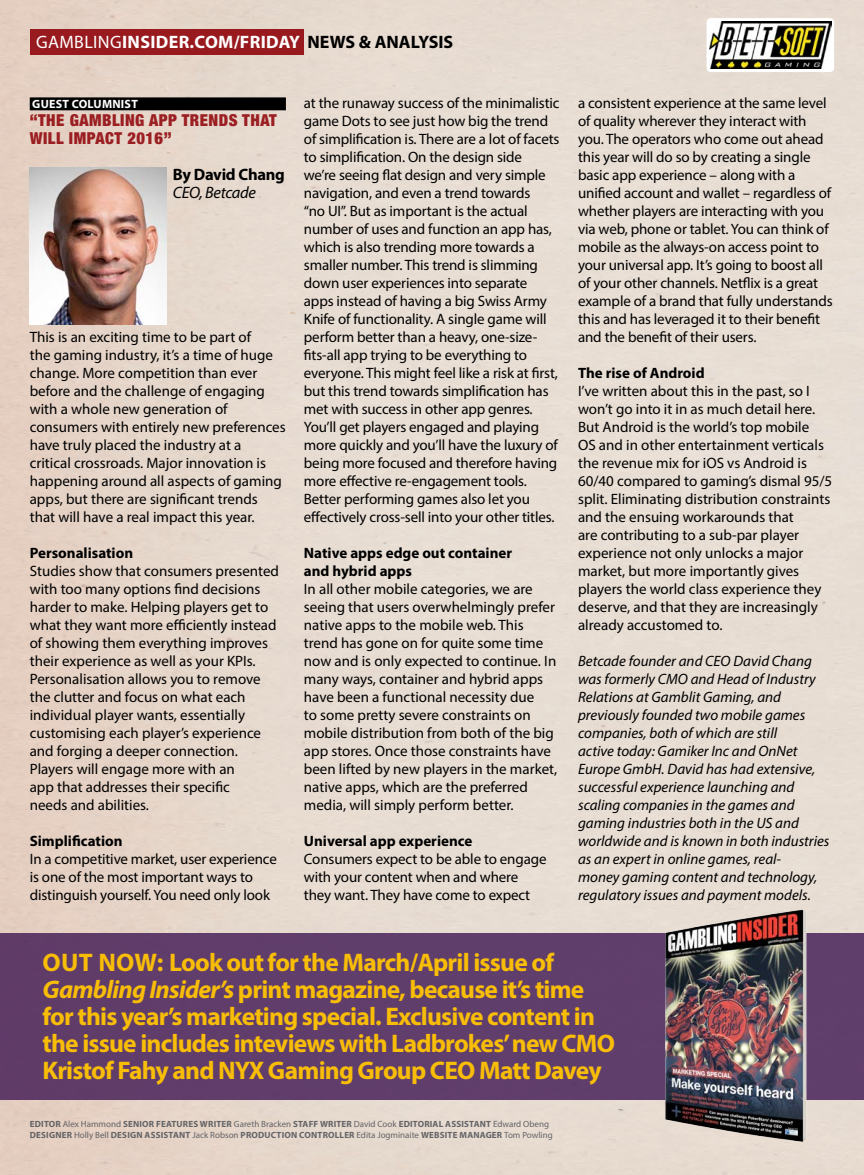
<style>
.page{position:relative;width:864px;height:1175px;background:#fff}
.page>*{position:absolute;margin:0;border:0;box-sizing:border-box;transform-origin:0 0}
.t1{font:700 25.5px/27px "Myriad Pro";letter-spacing:-.03em;color:#f8bd07}
.t2{font:700 18px "Myriad Pro";letter-spacing:.005em;color:#fff}
.t3{font:900 condensed 16.5px/18px "Helvetica Neue LT Std";letter-spacing:.03em;color:#9b1f22}
.t4{font:700 16.5px "Myriad Pro";letter-spacing:-.02em;color:#000}
.t5{font:italic 16.5px "Myriad Pro";letter-spacing:-.02em;color:#000}
.t6{font:15px/18px "Myriad Pro";letter-spacing:-.005em;color:#000}
.t7{font:italic 15px/18px "Myriad Pro";color:#000}
.t8{font:700 15px/18px "Myriad Pro";color:#000}
.t9{font:700 12px "Myriad Pro";letter-spacing:.02em;color:#fff}
.t10{font:700 9px/11.6px "Myriad Pro";letter-spacing:.02em;color:#636366}
.s1{font-weight:400}
.s2{color:#000}
.s3{font-style:italic}
</style>
<div class="page">
<img style="left:0;top:0;width:864px;height:1174px">
<div style="left:30px;top:29px;width:274px;height:25px;background:#981a1e"></div>
<div style="left:30px;top:97px;width:256px;height:13px;background:#000"></div>
<div style="left:0;top:932px;width:864px;height:167px;background:#603e6c"></div>
<img style="left:631px;top:896px;width:204px;height:257px">
<img style="left:30px;top:168px;width:137px;height:156px">
<svg style="left:707px;top:18px;width:127px;height:54px"></svg>
<img style="left:710px;top:22px;width:121px;height:46px">
<p class="t2" style="left:36px;top:30px;width:419px"><span class="s1">GAMBLING</span>INSIDER.COM/FRIDAY <span class="s2">NEWS &amp; ANALYSIS</span></p>
<p class="t9" style="left:32px;top:96px;width:107px">GUEST COLUMNIST</p>
<p class="t3" style="left:30px;top:111px;width:248px">“THE GAMBLING APP TRENDS THAT<br>WILL IMPACT 2016”</p>
<p class="t4" style="left:173px;top:164px;width:113px">By David Chang</p>
<p class="t5" style="left:173px;top:182px;width:85px">CEO, Betcade</p>
<p class="t6" style="left:30px;top:328px;width:258px">This is an exciting time to be part of<br>the gaming industry, it’s a time of huge change. More competition than ever before and the challenge of engaging with a whole new generation of consumers with entirely new preferences have truly placed the industry at a critical crossroads. Major innovation is happening around all aspects of gaming apps, but there are significant trends that will have a real impact this year.</p>
<p class="t8" style="left:30px;top:543px;width:105px">Personalisation</p>
<p class="t6" style="left:30px;top:562px;width:251px">Studies show that consumers presented with too many options find decisions harder to make. Helping players get to what they want more efficiently instead of showing them everything improves their experience as well as your KPIs.<br>Personalisation allows you to remove the clutter and focus on what each individual player wants, essentially customising each player’s experience and forging a deeper connection.<br>Players will engage more with an<br>app that addresses their specific<br>needs and abilities.</p>
<p class="t8" style="left:30px;top:831px;width:94px">Simplification</p>
<p class="t6" style="left:30px;top:850px;width:249px">In a competitive market, user experience is one of the most important ways to distinguish yourself. You need only look</p>
<p class="t6" style="left:304px;top:94px;width:257px">at the runaway success of the minimalistic game Dots to see just how big the trend of simplification is. There are a lot of facets to simplification. On the design side<br>we’re seeing flat design and very simple navigation, and even a trend towards<br>“no UI”. But as important is the actual number of uses and function an app has, which is also trending more towards a smaller number. This trend is slimming down user experiences into separate apps instead of having a big Swiss Army Knife of functionality. A single game will perform better than a heavy, one-size&shy;fits-all app trying to be everything to everyone. This might feel like a risk at first, but this trend towards simplification has met with success in other app genres.<br>You’ll get players engaged and playing more quickly and you’ll have the luxury of being more focused and therefore having more effective re-engagement tools.<br>Better performing games also let you effectively cross-sell into your other titles.</p>
<p class="t8" style="left:304px;top:543px;width:210px">Native apps edge out container and hybrid apps</p>
<p class="t6" style="left:304px;top:580px;width:255px">In all other mobile categories, we are seeing that users overwhelmingly prefer native apps to the mobile web. This trend has gone on for quite some time now and is only expected to continue. In many ways, container and hybrid apps have been a functional necessity due<br>to some pretty severe constraints on mobile distribution from both of the big app stores. Once those constraints have been lifted by new players in the market, native apps, which are the preferred media, will simply perform better.</p>
<p class="t8" style="left:304px;top:831px;width:170px">Universal app experience</p>
<p class="t6" style="left:304px;top:850px;width:244px">Consumers expect to be able to engage with your content when and where they want. They have come to expect</p>
<p class="t6" style="left:578px;top:94px;width:256px">a consistent experience at the same level of quality wherever they interact with you. The operators who come out ahead this year will do so by creating a single basic app experience – along with a unified account and wallet – regardless of whether players are interacting with you via web, phone or tablet. You can think of mobile as the always-on access point to your universal app. It’s going to boost all of your other channels. Netflix is a great example of a brand that fully understands this and has leveraged it to their benefit and the benefit of their users.</p>
<p class="t8" style="left:578px;top:363px;width:128px">The rise of Android</p>
<p class="t6" style="left:578px;top:382px;width:256px">I’ve written about this in the past, so I won’t go into it in as much detail here.<br>But Android is the world’s top mobile<br>OS and in other entertainment verticals the revenue mix for iOS vs Android is 60/40 compared to gaming’s dismal 95/5 split. Eliminating distribution constraints and the ensuing workarounds that<br>are contributing to a sub-par player experience not only unlocks a major market, but more importantly gives players the world class experience they deserve, and that they are increasingly already accustomed to.</p>
<p class="t7" style="left:578px;top:652px;width:253px">Betcade founder and CEO David Chang was formerly CMO and Head of Industry Relations at Gamblit Gaming, and previously founded two mobile games companies, both of which are still<br>active today: Gamiker Inc and OnNet Europe GmbH. David has had extensive, successful experience launching and scaling companies in the games and gaming industries both in the US and worldwide and is known in both industries as an expert in online games, real-<br>money gaming content and technology, regulatory issues and payment models.</p>
<p class="t1" style="left:43px;top:948px;width:574px">OUT NOW: Look out for the March/April issue of <span class="s3">Gambling Insider’s</span> print magazine, because it’s time for this year’s marketing special. Exclusive content in the issue includes inteviews with Ladbrokes’ new CMO Kristof Fahy and NYX Gaming Group CEO Matt Davey</p>
<p class="t10" style="left:30px;top:1117px;width:524px">EDITOR <span class="s1">Alex Hammond</span> SENIOR FEATURES WRITER <span class="s1">Gareth Bracken</span> STAFF WRITER <span class="s1">David Cook</span> EDITORIAL ASSISTANT <span class="s1">Edward Obeng<br></span>DESIGNER <span class="s1">Holly Bell</span> DESIGN ASSISTANT <span class="s1">Jack Robson</span> PRODUCTION CONTROLLER <span class="s1">Edita Jogminaite</span> WEBSITE MANAGER <span class="s1">Tom Powling</span></p>
</div>
